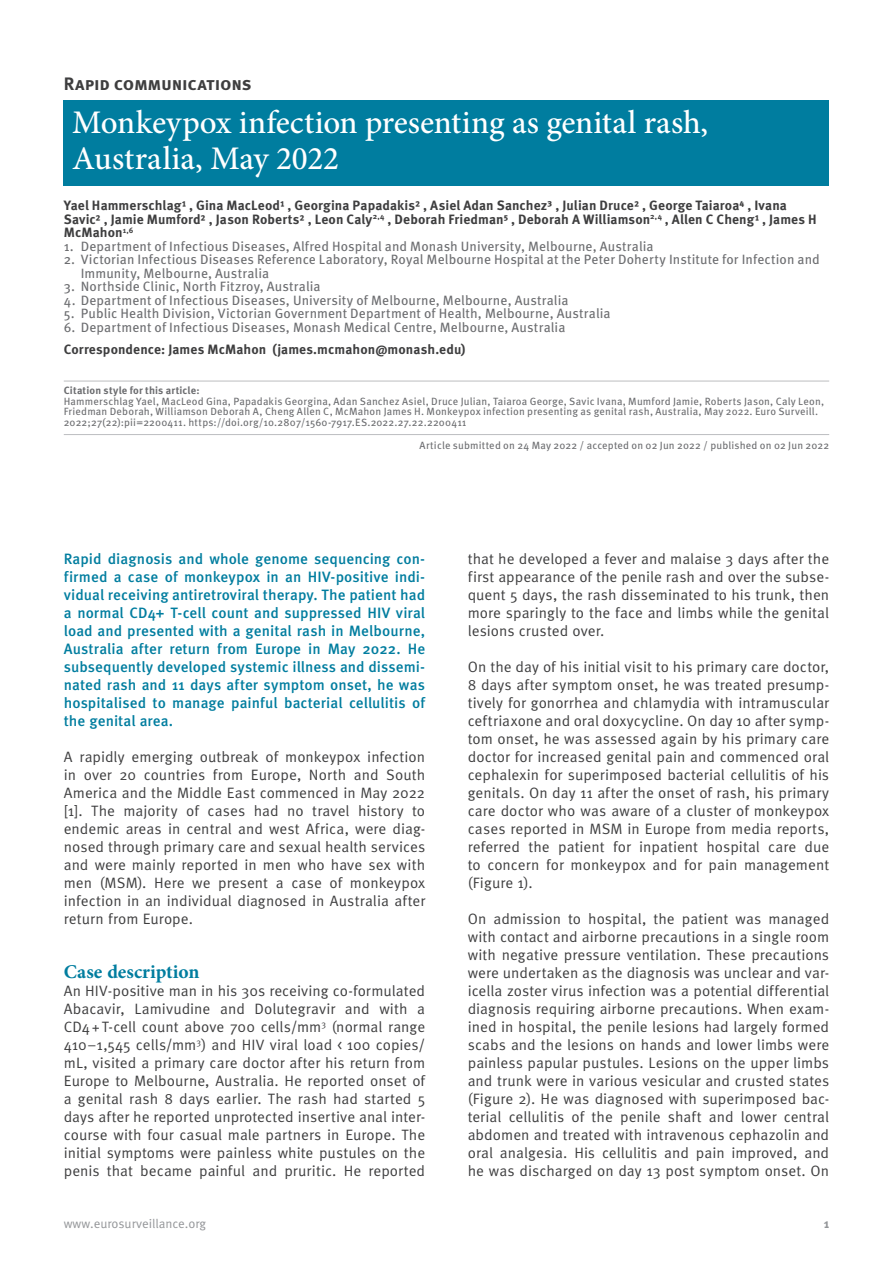
<style>
.page{position:relative;width:893px;height:1263px;background:#fff}
.page>*{position:absolute;margin:0;border:0;box-sizing:border-box;transform-origin:0 0}
.t1{font:500 33px/36px "Minion Pro";letter-spacing:-.005em;color:#fff}
.t2{font:700 19.5px "Minion Pro";color:#007d9f}
.t3{font:700 18px "Meta Pro";letter-spacing:-.015em;color:#3e3e3f}
.t4{font:15px/18px "Meta Pro";color:#3e3e3f;text-align:justify}
.t5{font:500 15px/18px "Meta Pro";color:#007d9f;text-align:justify}
.t6{font:13.5px/13.5px "Meta Pro";letter-spacing:.01em;color:#6c6d70}
.t7{font:700 13.5px/13.5px "Meta Pro";letter-spacing:.005em;color:#3e3e3f}
.t8{font:12.75px "Meta Pro";color:#939598}
.t9{font:700 12.75px "Meta Pro";color:#939598}
.t10{font:10.5px/10.5px "Meta Pro";letter-spacing:.015em;color:#6c6d70}
.t11{font:700 10.5px "Meta Pro";letter-spacing:.015em;color:#6c6d70}
</style>
<div class="page">
<hr style="left:64px;top:381px;width:765px;height:1px;background:#bcbdc0">
<hr style="left:64px;top:434px;width:765px;height:1px;background:#bcbdc0">
<div style="left:64px;top:100px;width:765px;height:86px;background:#007d9f"></div>
<p class="t3" style="left:64px;top:72px;width:189px">Rapid communications</p>
<h1 class="t1" style="left:72px;top:104px;width:637px">Monkeypox infection presenting as genital rash,<br>Australia, May 2022</h1>
<p class="t7" style="left:64px;top:199px;width:754px">Yael Hammerschlag¹ , Gina MacLeod¹ , Georgina Papadakis² , Asiel Adan Sanchez³ , Julian Druce² , George Taiaroa⁴ , Ivana<br>Savic² , Jamie Mumford² , Jason Roberts² , Leon Caly<sup>2,4</sup> , Deborah Friedman⁵ , Deborah A Williamson<sup>2,4</sup> , Allen C Cheng¹ , James H<br>McMahon<sup>1,6</sup></p>
<p class="t6" style="left:64px;top:240px;width:591px">1. Department of Infectious Diseases, Alfred Hospital and Monash University, Melbourne, Australia</p>
<p class="t6" style="left:81px;top:253px;width:740px;text-indent:-17px">2. Victorian Infectious Diseases Reference Laboratory, Royal Melbourne Hospital at the Peter Doherty Institute for Infection and<br>Immunity, Melbourne, Australia</p>
<p class="t6" style="left:64px;top:280px;width:258px">3. Northside Clinic, North Fitzroy, Australia</p>
<p class="t6" style="left:64px;top:294px;width:506px">4. Department of Infectious Diseases, University of Melbourne, Melbourne, Australia</p>
<p class="t6" style="left:64px;top:307px;width:548px">5. Public Health Division, Victorian Government Department of Health, Melbourne, Australia</p>
<p class="t6" style="left:64px;top:321px;width:503px">6. Department of Infectious Diseases, Monash Medical Centre, Melbourne, Australia</p>
<p class="t7" style="left:64px;top:343px;width:403px">Correspondence: James McMahon (james.mcmahon@monash.edu)</p>
<p class="t11" style="left:64px;top:384px;width:137px">Citation style for this article:</p>
<p class="t10" style="left:64px;top:396px;width:762px">Hammerschlag Yael, MacLeod Gina, Papadakis Georgina, Adan Sanchez Asiel, Druce Julian, Taiaroa George, Savic Ivana, Mumford Jamie, Roberts Jason, Caly Leon,<br>Friedman Deborah, Williamson Deborah A, Cheng Allen C, McMahon James H. Monkeypox infection presenting as genital rash, Australia, May 2022. Euro Surveill.<br>2022;27(22):pii=2200411. https://doi.org/10.2807/1560-7917.ES.2022.27.22.2200411</p>
<p class="t10" style="left:420px;top:440px;width:411px">Article submitted on 24 May 2022 / accepted on 02 Jun 2022 / published on 02 Jun 2022</p>
<p class="t5" style="left:64px;top:550px;width:363px">Rapid diagnosis and whole genome sequencing con&shy;firmed a case of monkeypox in an HIV-positive indi&shy;vidual receiving antiretroviral therapy. The patient had a normal CD4+ T-cell count and suppressed HIV viral load and presented with a genital rash in Melbourne, Australia after return from Europe in May 2022. He subsequently developed systemic illness and dissemi&shy;nated rash and 11 days after symptom onset, he was hospitalised to manage painful bacterial cellulitis of the genital area.</p>
<p class="t4" style="left:64px;top:748px;width:363px">A rapidly emerging outbreak of monkeypox infection in over 20 countries from Europe, North and South America and the Middle East commenced in May 2022 [1]. The majority of cases had no travel history to endemic areas in central and west Africa, were diag&shy;nosed through primary care and sexual health services and were mainly reported in men who have sex with men (MSM). Here we present a case of monkeypox infection in an individual diagnosed in Australia after return from Europe.</p>
<h2 class="t2" style="left:64px;top:958px;width:137px">Case description</h2>
<p class="t4" style="left:64px;top:982px;width:363px">An HIV-positive man in his 30s receiving co-formulated Abacavir, Lamivudine and Dolutegravir and with a CD4+T-cell count above 700 cells/mm<sup>3</sup> (normal range 410–1,545 cells/mm<sup>3</sup>) and HIV viral load &lt; 100 copies/ mL, visited a primary care doctor after his return from Europe to Melbourne, Australia. He reported onset of a genital rash 8 days earlier. The rash had started 5 days after he reported unprotected insertive anal inter&shy;course with four casual male partners in Europe. The initial symptoms were painless white pustules on the penis that became painful and pruritic. He reported</p>
<p class="t4" style="left:468px;top:550px;width:363px">that he developed a fever and malaise 3 days after the first appearance of the penile rash and over the subse&shy;quent 5 days, the rash disseminated to his trunk, then more sparingly to the face and limbs while the genital lesions crusted over.</p>
<p class="t4" style="left:468px;top:658px;width:363px">On the day of his initial visit to his primary care doctor, 8 days after symptom onset, he was treated presump&shy;tively for gonorrhea and chlamydia with intramuscular ceftriaxone and oral doxycycline. On day 10 after symp&shy;tom onset, he was assessed again by his primary care doctor for increased genital pain and commenced oral cephalexin for superimposed bacterial cellulitis of his genitals. On day 11 after the onset of rash, his primary care doctor who was aware of a cluster of monkeypox cases reported in MSM in Europe from media reports, referred the patient for inpatient hospital care due to concern for monkeypox and for pain management (Figure 1).</p>
<p class="t4" style="left:468px;top:910px;width:363px">On admission to hospital, the patient was managed with contact and airborne precautions in a single room with negative pressure ventilation. These precautions were undertaken as the diagnosis was unclear and var&shy;icella zoster virus infection was a potential differential diagnosis requiring airborne precautions. When exam&shy;ined in hospital, the penile lesions had largely formed scabs and the lesions on hands and lower limbs were painless papular pustules. Lesions on the upper limbs and trunk were in various vesicular and crusted states (Figure 2). He was diagnosed with superimposed bac&shy;terial cellulitis of the penile shaft and lower central abdomen and treated with intravenous cephazolin and oral analgesia. His cellulitis and pain improved, and he was discharged on day 13 post symptom onset. On</p>
<p class="t8" style="left:64px;top:1215px;width:144px">www.eurosurveillance.org</p>
<p class="t9" style="left:824px;top:1215px;width:7px">1</p>
</div>
